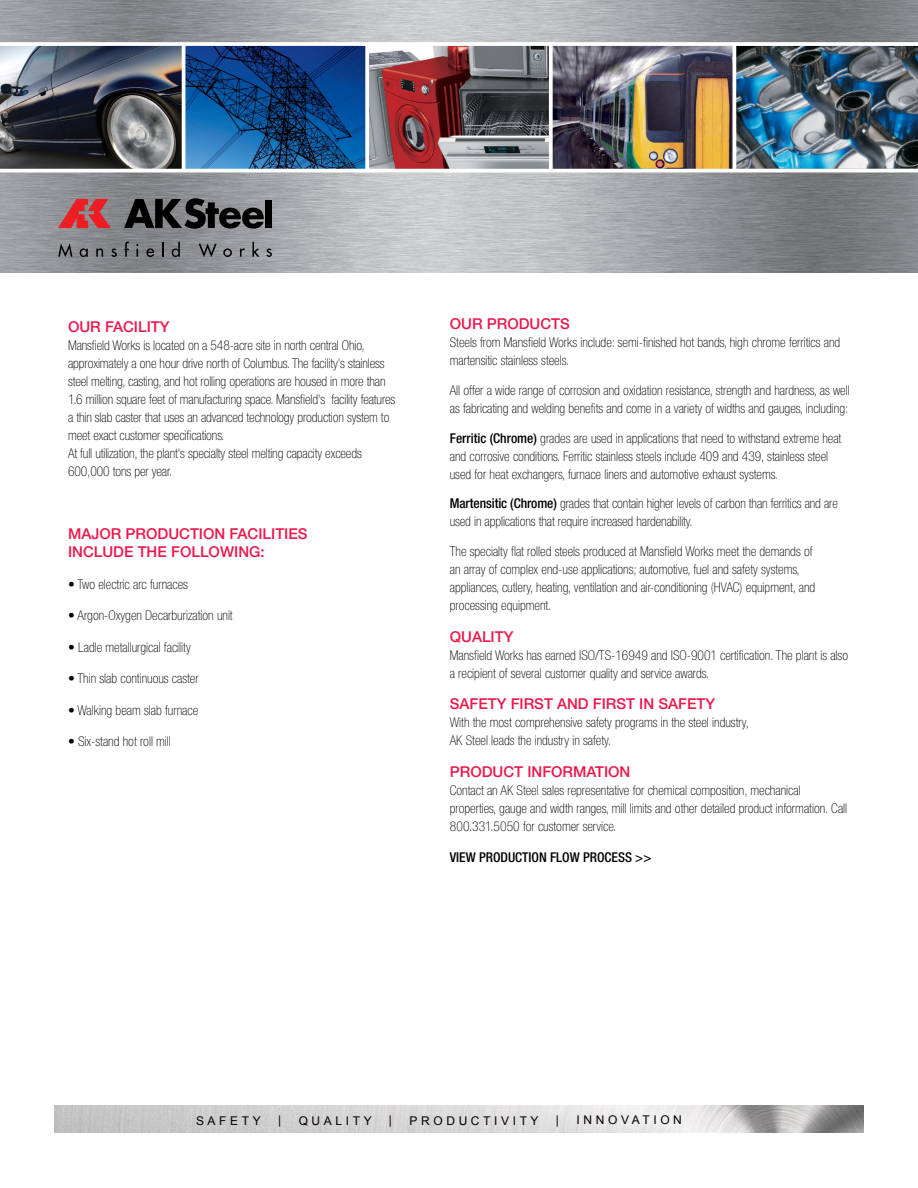
<style>
.page{position:relative;width:918px;height:1188px;background:#fff}
.page>*{position:absolute;margin:0;border:0;box-sizing:border-box;transform-origin:0 0}
.t1{font:500 15px/18px "Helvetica Neue LT Std";color:#ed174c}
.t2{font:100 condensed 13.5px/18px "Helvetica Neue LT Std";color:#000}
.t3{font:500 condensed 13.5px "Helvetica Neue LT Std";color:#000}
.t4{font:12px "Arial";letter-spacing:.3em;color:#000}
.s1{font-weight:500}
</style>
<div class="page">
<img style="left:54px;top:1106px;width:810px;height:26px">
<img style="left:0;top:0;width:918px;height:272px">
<img style="left:369px;top:46px;width:180px;height:123px">
<img style="left:553px;top:46px;width:180px;height:123px">
<img style="left:736px;top:46px;width:182px;height:123px">
<img style="left:0;top:46px;width:365px;height:123px">
<hr style="left:0;top:169px;width:918px;height:3px;background:#fff">
<svg style="left:0;top:42px;width:918px;height:4px"></svg>
<hr style="left:733px;top:43px;width:3px;height:128px;background:#fff">
<hr style="left:182px;top:43px;width:3px;height:128px;background:#fff">
<svg style="left:365px;top:43px;width:4px;height:126px"></svg>
<svg style="left:549px;top:43px;width:4px;height:126px"></svg>
<svg style="left:124px;top:198px;width:140px;height:31px;background:#47484a"></svg>
<div style="left:265px;top:200px;width:7px;height:28px;background:#000"></div>
<svg style="left:58px;top:199px;width:53px;height:29px;background:#c24e54"></svg>
<svg style="left:58px;top:243px;width:14px;height:14px"></svg>
<svg style="left:80px;top:248px;width:8px;height:9px"></svg>
<svg style="left:96px;top:248px;width:7px;height:9px"></svg>
<svg style="left:111px;top:248px;width:6px;height:9px"></svg>
<svg style="left:125px;top:242px;width:4px;height:15px"></svg>
<svg style="left:136px;top:244px;width:2px;height:13px"></svg>
<svg style="left:146px;top:248px;width:8px;height:9px"></svg>
<svg style="left:162px;top:242px;width:2px;height:15px"></svg>
<svg style="left:172px;top:242px;width:8px;height:15px"></svg>
<svg style="left:199px;top:244px;width:18px;height:13px"></svg>
<svg style="left:223px;top:248px;width:9px;height:9px"></svg>
<svg style="left:240px;top:248px;width:5px;height:9px"></svg>
<svg style="left:252px;top:242px;width:7px;height:15px"></svg>
<svg style="left:266px;top:248px;width:6px;height:9px"></svg>
<p class="t1" style="left:68px;top:318px;width:103px">OUR FACILITY</p>
<p class="t2" style="left:68px;top:336px;width:329px">Mansfield Works is located on a 548-acre site in north central Ohio, approximately a one hour drive north of Columbus. The facility's stainless steel melting, casting, and hot rolling operations are housed in more than 1.6 million square feet of manufacturing space. Mansfield's facility features a thin slab caster that uses an advanced technology production system to meet exact customer specifications.<br>At full utilization, the plant's specialty steel melting capacity exceeds 600,000 tons per year.</p>
<p class="t1" style="left:68px;top:525px;width:241px">MAJOR PRODUCTION FACILITIES<br>INCLUDE THE FOLLOWING:</p>
<p class="t2" style="left:68px;top:575px;width:121px">• Two electric arc furnaces</p>
<p class="t2" style="left:68px;top:606px;width:166px">• Argon-Oxygen Decarburization unit</p>
<p class="t2" style="left:68px;top:638px;width:124px">• Ladle metallurgical facility</p>
<p class="t2" style="left:68px;top:669px;width:132px">• Thin slab continuous caster</p>
<p class="t2" style="left:68px;top:701px;width:132px">• Walking beam slab furnace</p>
<p class="t2" style="left:68px;top:732px;width:104px">• Six-stand hot roll mill</p>
<p class="t1" style="left:450px;top:314px;width:122px">OUR PRODUCTS</p>
<p class="t2" style="left:450px;top:333px;width:392px">Steels from Mansfield Works include: semi-finished hot bands, high chrome ferritics and martensitic stainless steels.</p>
<p class="t2" style="left:450px;top:381px;width:401px">All offer a wide range of corrosion and oxidation resistance, strength and hardness, as well as fabricating and welding benefits and come in a variety of widths and gauges, including:</p>
<p class="t2" style="left:450px;top:429px;width:393px"><span class="s1">Ferritic (Chrome)</span> grades are used in applications that need to withstand extreme heat and corrosive conditions. Ferritic stainless steels include 409 and 439, stainless steel used for heat exchangers, furnace liners and automotive exhaust systems.</p>
<p class="t2" style="left:450px;top:495px;width:390px"><span class="s1">Martensitic (Chrome)</span> grades that contain higher levels of carbon than ferritics and are used in applications that require increased hardenability.</p>
<p class="t2" style="left:450px;top:542px;width:367px">The specialty flat rolled steels produced at Mansfield Works meet the demands of an array of complex end-use applications; automotive, fuel and safety systems, appliances, cutlery, heating, ventilation and air-conditioning (HVAC) equipment, and processing equipment.</p>
<p class="t1" style="left:450px;top:627px;width:65px">QUALITY</p>
<p class="t2" style="left:450px;top:646px;width:400px">Mansfield Works has earned ISO/TS-16949 and ISO-9001 certification. The plant is also a recipient of several customer quality and service awards.</p>
<p class="t1" style="left:450px;top:695px;width:267px">SAFETY FIRST AND FIRST IN SAFETY</p>
<p class="t2" style="left:450px;top:713px;width:301px">With the most comprehensive safety programs in the steel industry,<br>AK Steel leads the industry in safety.</p>
<p class="t1" style="left:450px;top:762px;width:182px">PRODUCT INFORMATION</p>
<p class="t2" style="left:450px;top:781px;width:399px">Contact an AK Steel sales representative for chemical composition, mechanical properties, gauge and width ranges, mill limits and other detailed product information. Call<br>800.331.5050 for customer service.</p>
<p class="t3" style="left:450px;top:849px;width:203px">VIEW PRODUCTION FLOW PROCESS &gt;&gt;</p>
<p class="t4" style="left:196px;top:1113px;width:66px">SAFETY</p>
<p class="t4" style="left:278px;top:1111px;width:5px">|</p>
<p class="t4" style="left:299px;top:1113px;width:75px">QUALITY</p>
<p class="t4" style="left:389px;top:1111px;width:5px">|</p>
<p class="t4" style="left:410px;top:1113px;width:131px">PRODUCTIVITY</p>
<p class="t4" style="left:556px;top:1111px;width:5px">|</p>
<p class="t4" style="left:577px;top:1111px;width:107px">INNOVATION</p>
</div>
